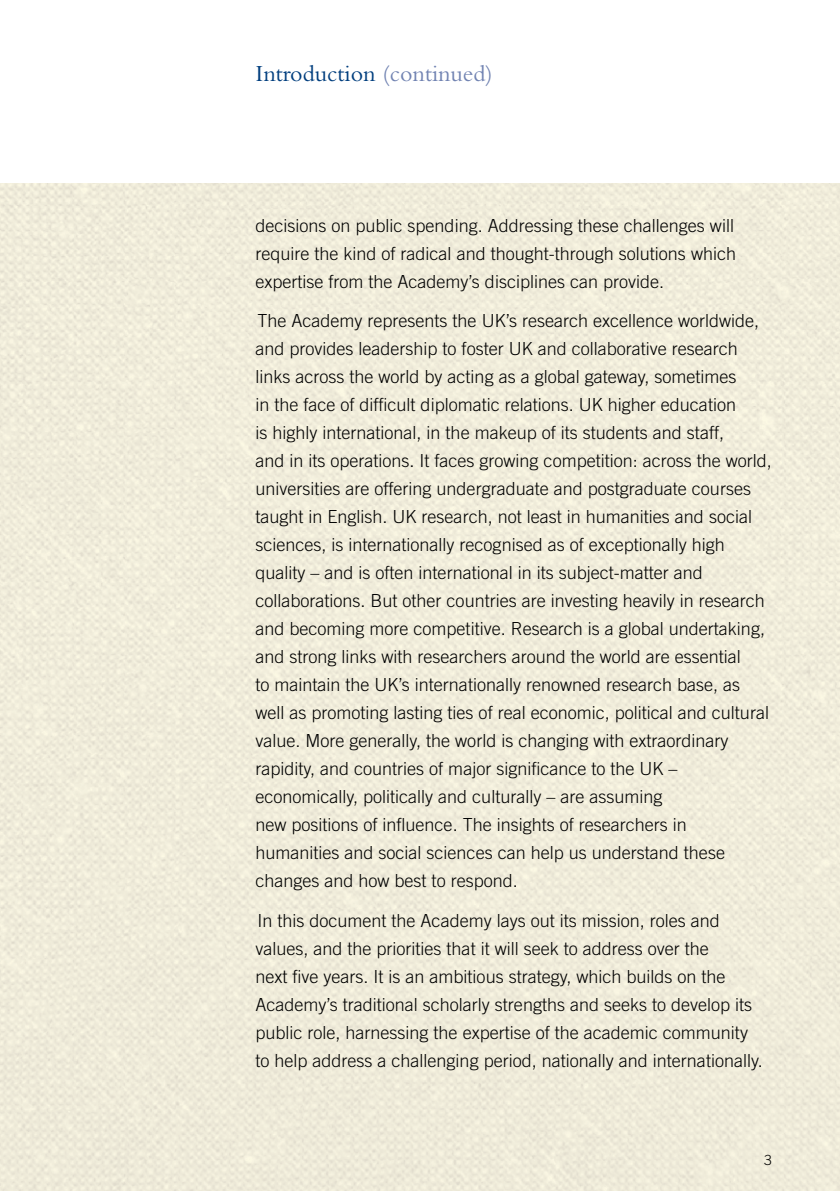
<style>
.page{position:relative;width:840px;height:1191px;background:#fff}
.page>*{position:absolute;margin:0;border:0;box-sizing:border-box;transform-origin:0 0}
.t1{font:24px "Bembo";color:#003e7e}
.t2{font:300 18px/28px "Trade Gothic";color:#000}
.t3{font:300 14px "Trade Gothic";color:#000}
.s1{color:#7183b2}
</style>
<div class="page">
<div style="left:0;top:183px;width:839px;height:1008px;background:#f0ecda"></div>
<h1 class="t1" style="left:255px;top:59px;width:239px">Introduction <span class="s1">(continued)</span></h1>
<p class="t2" style="left:255px;top:211px;width:482px;text-align:justify">decisions on public spending. Addressing these challenges will require the kind of radical and thought-through solutions which expertise from the Academy’s disciplines can provide.</p>
<p class="t2" style="left:255px;top:306px;width:517px">The Academy represents the UK’s research excellence worldwide, and provides leadership to foster UK and collaborative research links across the world by acting as a global gateway, sometimes<br>in the face of difficult diplomatic relations. UK higher education<br>is highly international, in the makeup of its students and staff,<br>and in its operations. It faces growing competition: across the world, universities are offering undergraduate and postgraduate courses taught in English. UK research, not least in humanities and social sciences, is internationally recognised as of exceptionally high quality – and is often international in its subject-matter and collaborations. But other countries are investing heavily in research and becoming more competitive. Research is a global undertaking, and strong links with researchers around the world are essential<br>to maintain the UK’s internationally renowned research base, as well as promoting lasting ties of real economic, political and cultural value. More generally, the world is changing with extraordinary rapidity, and countries of major significance to the UK – economically, politically and culturally – are assuming<br>new positions of influence. The insights of researchers in humanities and social sciences can help us understand these changes and how best to respond.</p>
<p class="t2" style="left:255px;top:906px;width:508px">In this document the Academy lays out its mission, roles and values, and the priorities that it will seek to address over the<br>next five years. It is an ambitious strategy, which builds on the Academy’s traditional scholarly strengths and seeks to develop its public role, harnessing the expertise of the academic community to help address a challenging period, nationally and internationally.</p>
<p class="t3" style="left:763px;top:1151px;width:9px">3</p>
</div>
